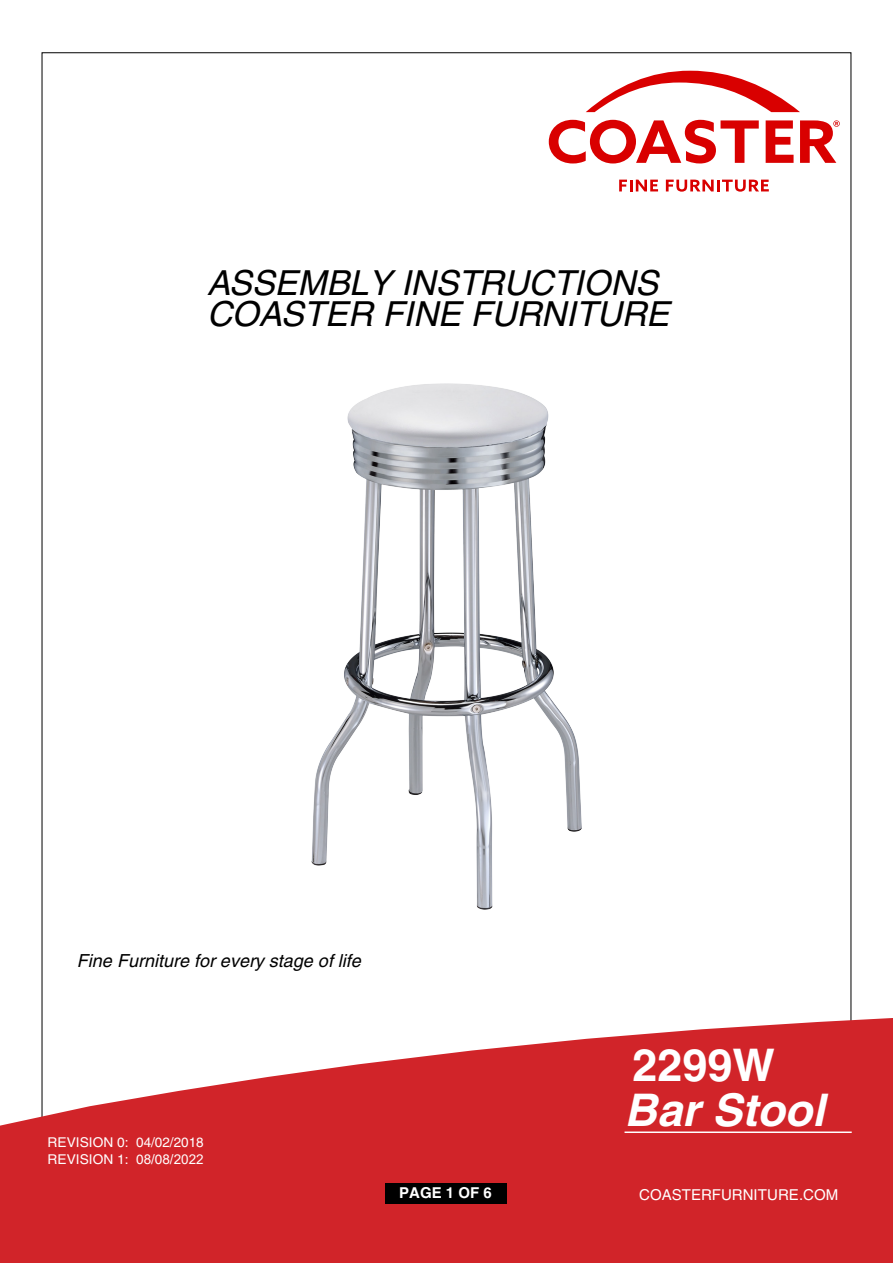
<style>
.page{position:relative;width:893px;height:1263px;background:#fff}
.page>*{position:absolute;margin:0;border:0;box-sizing:border-box;transform-origin:0 0}
.t1{font:italic 700 45px "Helvetica";color:#fff}
.t2{font:700 45px "Helvetica";color:#fff}
.t3{font:italic 34.5px/31.5px "Helvetica";color:#000}
.t4{font:italic 18px "Helvetica";color:#000}
.t5{font:15px "Helvetica";color:#fff}
.t6{font:700 15px "Helvetica";letter-spacing:-.005em;color:#fff}
.t7{font:13.5px/16.4px "Helvetica";color:#fff}
.s1{font-family:"Arial"}
</style>
<div class="page">
<svg style="left:0;top:1018px;width:892px;height:245px;fill:#d12429"></svg>
<svg style="left:619px;top:180px;width:39px;height:11px"></svg>
<svg style="left:666px;top:180px;width:102px;height:12px"></svg>
<svg style="left:586px;top:71px;width:214px;height:41px"></svg>
<svg style="left:548px;top:120px;width:210px;height:44px"></svg>
<svg style="left:800px;top:120px;width:39px;height:43px"></svg>
<svg style="left:765px;top:120px;width:28px;height:43px"></svg>
<hr style="left:624px;top:1132px;width:227px;height:1px;background:#fff">
<div style="left:385px;top:1183px;width:121px;height:20px;background:#000"></div>
<img style="left:312px;top:384px;width:269px;height:525px">
<p class="t3" style="left:207px;top:267px;width:463px">ASSEMBLY INSTRUCTIONS<br>COASTER FINE FURNITURE</p>
<p class="t4" style="left:77px;top:951px;width:285px">Fine Furniture for every stage of life</p>
<p class="t7" style="left:48px;top:1134px;width:158px">REVISION 0: 04/02/2018<br>REVISION 1: 0<span class="s1">8/</span>0<span class="s1">8/2022</span></p>
<h1 class="t2" style="left:632px;top:1037px;width:144px">2299W</h1>
<h1 class="t1" style="left:624px;top:1083px;width:202px">Bar Stool</h1>
<p class="t6" style="left:399px;top:1184px;width:94px">PAGE 1 OF 6</p>
<p class="t5" style="left:639px;top:1186px;width:201px">COASTERFURNITURE.COM</p>
</div>
